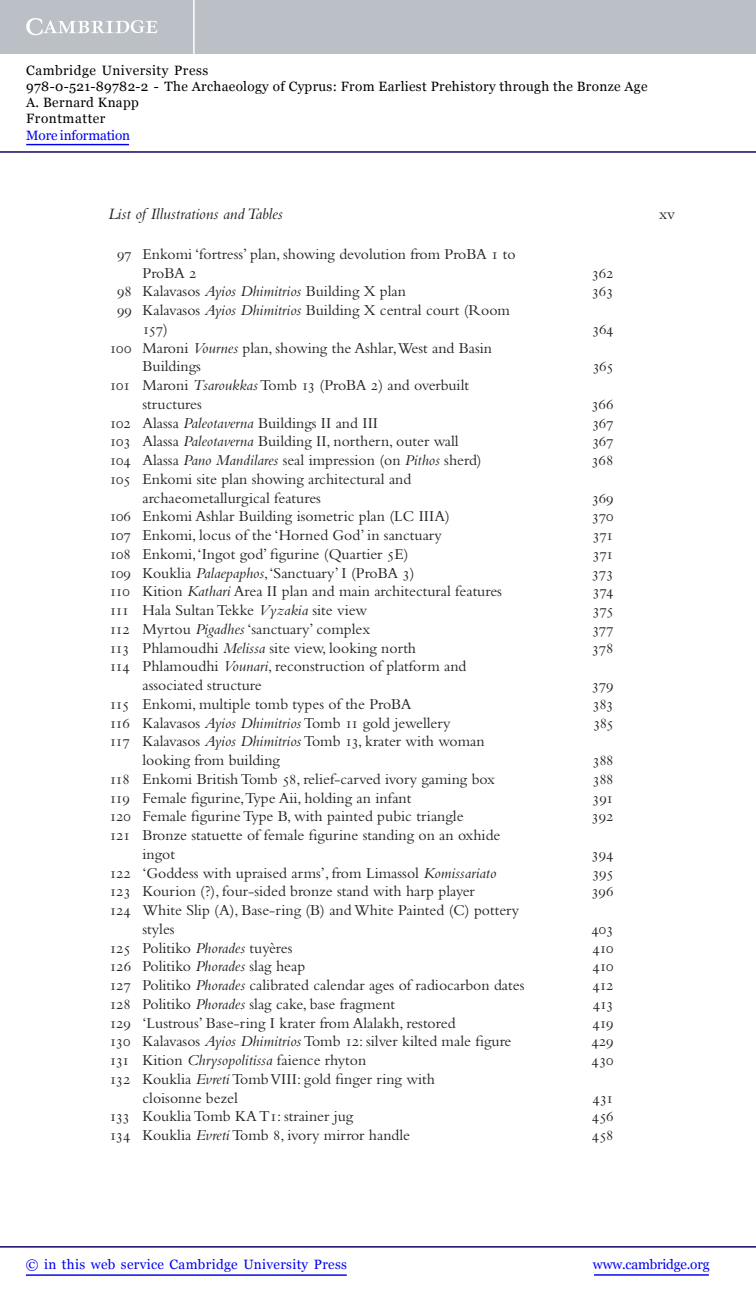
<style>
.page{position:relative;width:756px;height:1298px;background:#fff}
.page>*{position:absolute;margin:0;border:0;box-sizing:border-box;transform-origin:0 0}
.t1{font:italic 16.5px "Bembo Std";color:#231f20}
.t2{font:16.5px "Bembo Std";color:#231f20}
.t3{font:15.75px/18.8px "Bembo Std";color:#231f20}
.t4{font:15.75px "Bembo Std";letter-spacing:-.02em;color:#231f20}
.t5{font:15.75px "Bembo Std";letter-spacing:-.065em;color:#231f20}
.t6{font:13.5px/16.2px "Georgia";letter-spacing:.025em;color:#000}
.t7{font:13.5px "Georgia";letter-spacing:.025em;color:#0000f1}
.t8{font:13.5px "Georgia";letter-spacing:-.015em;color:#0000f1}
.t9{font:13.5px "Georgia";letter-spacing:-.01em;color:#0000f1}
.s1{font-style:italic}
</style>
<div class="page">
<div style="left:0;top:0;width:756px;height:54px;background:#bac0c6"></div>
<svg style="left:26px;top:18px;width:132px;height:17px"></svg>
<hr style="left:193px;top:0;width:2px;height:54px;background:#fff">
<hr style="left:0;top:151px;width:756px;height:2px;background:#150666">
<hr style="left:594px;top:1274px;width:115px;height:1px;background:#0000f1">
<hr style="left:0;top:1246px;width:756px;height:1px;background:#150666">
<hr style="left:26px;top:1274px;width:321px;height:1px;background:#0000f1">
<hr style="left:26px;top:144px;width:103px;height:1px;background:#0000f1">
<p class="t6" style="left:26px;top:62px;width:623px">Cambridge University Press<br>978-0-521-89782-2 - The Archaeology of Cyprus: From Earliest Prehistory through the Bronze Age A. Bernard Knapp<br>Frontmatter</p>
<p class="t9" style="left:26px;top:127px;width:105px">More information</p>
<p class="t1" style="left:108px;top:204px;width:176px">List of Illustrations and Tables</p>
<p class="t2" style="left:659px;top:204px;width:17px">xv</p>
<p class="t3" style="left:142px;top:244px;width:375px;text-indent:-25px">97 Enkomi ‘fortress’ plan, showing devolution from ProBA 1 to<br>ProBA 2</p>
<p class="t3" style="left:592px;top:263px;width:23px">362</p>
<p class="t3" style="left:117px;top:282px;width:291px">98 Kalavasos <span class="s1">Ayios Dhimitrios</span> Building X plan</p>
<p class="t3" style="left:592px;top:282px;width:23px">363</p>
<p class="t3" style="left:142px;top:300px;width:367px;text-indent:-25px">99 Kalavasos <span class="s1">Ayios Dhimitrios</span> Building X central court (Room<br>157)</p>
<p class="t3" style="left:592px;top:319px;width:23px">364</p>
<p class="t3" style="left:142px;top:338px;width:351px;text-indent:-33px">100 Maroni <span class="s1">Vournes</span> plan, showing the Ashlar,West and Basin<br>Buildings</p>
<p class="t3" style="left:142px;top:375px;width:328px;text-indent:-33px">101 Maroni <span class="s1">Tsaroukkas</span> Tomb 13 (ProBA 2) and overbuilt structures</p>
<p class="t3" style="left:592px;top:357px;width:23px">365</p>
<p class="t3" style="left:592px;top:394px;width:23px">366</p>
<p class="t3" style="left:110px;top:413px;width:270px">102 Alassa <span class="s1">Paleotaverna</span> Buildings II and III</p>
<p class="t3" style="left:592px;top:413px;width:23px">367</p>
<p class="t3" style="left:110px;top:432px;width:351px">103 Alassa <span class="s1">Paleotaverna</span> Building II, northern, outer wall</p>
<p class="t3" style="left:592px;top:432px;width:23px">367</p>
<p class="t3" style="left:110px;top:450px;width:374px">104 Alassa <span class="s1">Pano Mandilares</span> seal impression (on <span class="s1">Pithos</span> sherd)</p>
<p class="t3" style="left:592px;top:450px;width:23px">368</p>
<p class="t3" style="left:142px;top:469px;width:270px;text-indent:-33px">105 Enkomi site plan showing architectural and archaeometallurgical features</p>
<p class="t3" style="left:592px;top:488px;width:23px">369</p>
<p class="t3" style="left:110px;top:507px;width:342px">106 Enkomi Ashlar Building isometric plan (LC IIIA)</p>
<p class="t3" style="left:592px;top:507px;width:23px">370</p>
<p class="t3" style="left:110px;top:525px;width:334px">107 Enkomi, locus of the ‘Horned God’ in sanctuary</p>
<p class="t3" style="left:593px;top:525px;width:22px">371</p>
<p class="t3" style="left:110px;top:544px;width:300px">108 Enkomi, ‘Ingot god’ figurine (Quartier 5E)</p>
<p class="t3" style="left:593px;top:544px;width:22px">371</p>
<p class="t3" style="left:110px;top:563px;width:307px">109 Kouklia <span class="s1">Palaepaphos</span>, ‘Sanctuary’ I (ProBA 3)</p>
<p class="t3" style="left:592px;top:563px;width:23px">373</p>
<p class="t3" style="left:110px;top:582px;width:394px">110 Kition <span class="s1">Kathari</span> Area II plan and main architectural features</p>
<p class="t3" style="left:593px;top:582px;width:22px">374</p>
<p class="t3" style="left:110px;top:600px;width:259px">111 Hala Sultan Tekke <span class="s1">Vyzakia</span> site view</p>
<p class="t3" style="left:593px;top:600px;width:22px">375</p>
<p class="t3" style="left:110px;top:619px;width:262px">112 Myrtou <span class="s1">Pigadhes</span> ‘sanctuary’ complex</p>
<p class="t3" style="left:592px;top:619px;width:23px">377</p>
<p class="t3" style="left:110px;top:638px;width:308px">113 Phlamoudhi <span class="s1">Melissa</span> site view, looking north</p>
<p class="t3" style="left:592px;top:638px;width:23px">378</p>
<p class="t3" style="left:142px;top:657px;width:326px;text-indent:-33px">114 Phlamoudhi <span class="s1">Vounari</span>, reconstruction of platform and associated structure</p>
<p class="t3" style="left:592px;top:675px;width:23px">379</p>
<p class="t3" style="left:110px;top:694px;width:304px">115 Enkomi, multiple tomb types of the ProBA</p>
<p class="t3" style="left:593px;top:694px;width:22px">383</p>
<p class="t5" style="left:110px;top:713px;width:343px">116 Kalavasos <span class="s1">Ayios Dhimitrios</span> Tomb 11 gold jewellery</p>
<p class="t3" style="left:593px;top:713px;width:22px">385</p>
<p class="t3" style="left:142px;top:732px;width:344px;text-indent:-33px">117 Kalavasos <span class="s1">Ayios Dhimitrios</span> Tomb 13, krater with woman looking from building</p>
<p class="t3" style="left:593px;top:750px;width:22px">388</p>
<p class="t3" style="left:110px;top:769px;width:387px">118 Enkomi British Tomb 58, relief-carved ivory gaming box</p>
<p class="t3" style="left:593px;top:769px;width:22px">388</p>
<p class="t3" style="left:110px;top:788px;width:303px">119 Female figurine,Type Aii, holding an infant</p>
<p class="t3" style="left:592px;top:788px;width:23px">391</p>
<p class="t3" style="left:110px;top:807px;width:356px">120 Female figurine Type B, with painted pubic triangle</p>
<p class="t3" style="left:592px;top:807px;width:23px">392</p>
<p class="t3" style="left:142px;top:825px;width:359px;text-indent:-33px">121 Bronze statuette of female figurine standing on an oxhide ingot</p>
<p class="t3" style="left:592px;top:844px;width:23px">394</p>
<p class="t3" style="left:110px;top:863px;width:388px">122 ‘Goddess with upraised arms’, from Limassol <span class="s1">Komissariato</span></p>
<p class="t3" style="left:592px;top:863px;width:23px">395</p>
<p class="t3" style="left:110px;top:881px;width:367px">123 Kourion (?), four-sided bronze stand with harp player</p>
<p class="t3" style="left:592px;top:881px;width:24px">396</p>
<p class="t3" style="left:142px;top:900px;width:378px;text-indent:-33px">124 White Slip (A), Base-ring (B) and White Painted (C) pottery styles</p>
<p class="t3" style="left:592px;top:919px;width:24px">403</p>
<p class="t4" style="left:110px;top:938px;width:185px">125 Politiko <span class="s1">Phorades</span> tuyères</p>
<p class="t3" style="left:593px;top:938px;width:22px">410</p>
<p class="t3" style="left:110px;top:956px;width:196px">126 Politiko <span class="s1">Phorades</span> slag heap</p>
<p class="t3" style="left:593px;top:956px;width:22px">410</p>
<p class="t3" style="left:110px;top:975px;width:416px">127 Politiko <span class="s1">Phorades</span> calibrated calendar ages of radiocarbon dates</p>
<p class="t3" style="left:593px;top:975px;width:22px">412</p>
<p class="t3" style="left:110px;top:994px;width:287px">128 Politiko <span class="s1">Phorades</span> slag cake, base fragment</p>
<p class="t3" style="left:593px;top:994px;width:22px">413</p>
<p class="t3" style="left:110px;top:1013px;width:348px">129 ‘Lustrous’ Base-ring I krater from Alalakh, restored</p>
<p class="t3" style="left:593px;top:1013px;width:22px">419</p>
<p class="t3" style="left:110px;top:1031px;width:404px">130 Kalavasos <span class="s1">Ayios Dhimitrios</span> Tomb 12: silver kilted male figure</p>
<p class="t3" style="left:591px;top:1031px;width:24px">429</p>
<p class="t3" style="left:110px;top:1050px;width:258px">131 Kition <span class="s1">Chrysopolitissa</span> faience rhyton</p>
<p class="t3" style="left:592px;top:1050px;width:23px">430</p>
<p class="t3" style="left:142px;top:1069px;width:294px;text-indent:-33px">132 Kouklia <span class="s1">Evreti</span> Tomb VIII: gold finger ring with cloisonne bezel</p>
<p class="t3" style="left:592px;top:1088px;width:23px">431</p>
<p class="t3" style="left:110px;top:1106px;width:245px">133 Kouklia Tomb KA T1: strainer jug</p>
<p class="t3" style="left:592px;top:1106px;width:23px">456</p>
<p class="t4" style="left:110px;top:1126px;width:302px">134 Kouklia <span class="s1">Evreti</span> Tomb 8, ivory mirror handle</p>
<p class="t3" style="left:592px;top:1125px;width:23px">458</p>
<p class="t7" style="left:26px;top:1256px;width:323px">© in this web service Cambridge University Press</p>
<p class="t8" style="left:593px;top:1256px;width:118px">www.cambridge.org</p>
</div>
